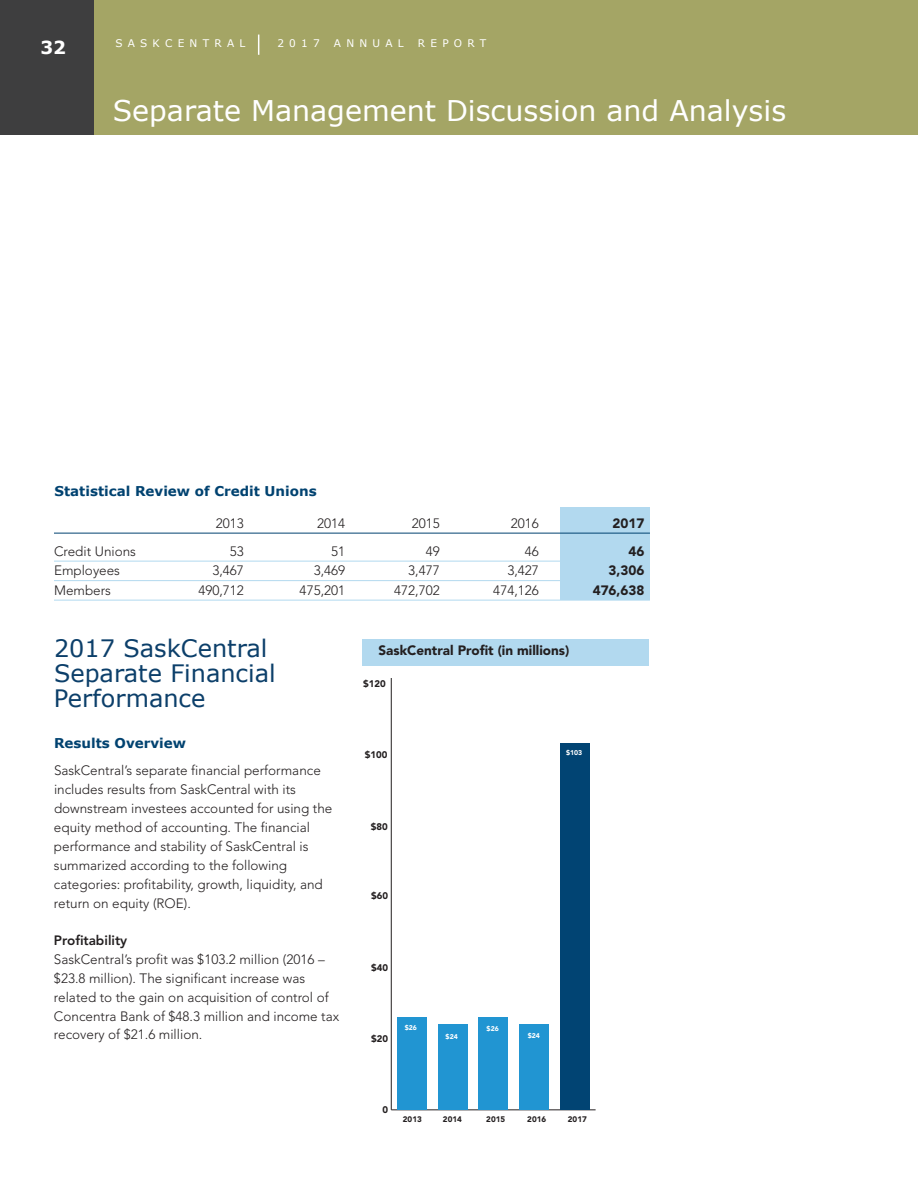
<style>
.page{position:relative;width:918px;height:1188px;background:#fff}
.page>*{position:absolute;margin:0;border:0;box-sizing:border-box;transform-origin:0 0}
.t1{font:28.5px "Verdana";color:#fff}
.t2{font:24px/24.9px "Verdana";color:#0c3f6a}
.t3{font:700 18px "Verdana";color:#fff}
.t4{font:300 13.5px/18.9px "Avenir";color:#231f20}
.t5{font:900 13.5px "Avenir";color:#231f20}
.t6{font:700 13.5px "Verdana";color:#004270}
.t7{font:800 13.5px "Avenir";color:#231f20}
.t8{font:10.5px "Verdana";letter-spacing:.5em;color:#fff}
.t9{font:900 9.6px "Avenir";color:#231f20}
.t10{font:900 7.95px "Avenir";color:#231f20}
.t11{font:900 6.9px "Avenir";color:#fff}
</style>
<div class="page">
<div style="left:0;top:0;width:94px;height:135px;background:#3e3e3f"></div>
<div style="left:94px;top:0;width:824px;height:135px;background:#a4a565"></div>
<svg style="left:258px;top:35px;width:1px;height:20px"></svg>
<div style="left:561px;top:507px;width:89px;height:93px;background:#b2d9ef"></div>
<hr style="left:54px;top:533px;width:596px;height:1px;background:#004270">
<hr style="left:54px;top:561px;width:596px;height:1px;background:#b2d9ef">
<hr style="left:54px;top:580px;width:596px;height:1px;background:#b2d9ef">
<hr style="left:54px;top:600px;width:596px;height:1px;background:#b2d9ef">
<div style="left:362px;top:639px;width:287px;height:27px;background:#b2d9ef"></div>
<hr style="left:391px;top:1110px;width:205px;height:1px;background:#231f20">
<hr style="left:391px;top:679px;width:1px;height:431px;background:#231f20">
<div style="left:397px;top:1017px;width:29px;height:93px;background:#2195d2"></div>
<div style="left:438px;top:1024px;width:29px;height:86px;background:#2195d2"></div>
<div style="left:479px;top:1017px;width:29px;height:93px;background:#2195d2"></div>
<div style="left:520px;top:1024px;width:29px;height:86px;background:#2195d2"></div>
<div style="left:560px;top:743px;width:30px;height:367px;background:#014473"></div>
<h3 class="t3" style="left:40px;top:35px;width:27px">32</h3>
<p class="t8" style="left:116px;top:37px;width:131px">SASKCENTRAL</p>
<p class="t8" style="left:277px;top:37px;width:44px">2017</p>
<p class="t8" style="left:334px;top:37px;width:71px">ANNUAL</p>
<p class="t8" style="left:418px;top:37px;width:70px">REPORT</p>
<h1 class="t1" style="left:113px;top:92px;width:675px">Separate Management Discussion and Analysis</h1>
<p class="t6" style="left:55px;top:483px;width:264px">Statistical Review of Credit Unions</p>
<p class="t4" style="left:216px;top:514px;width:30px">2013</p>
<p class="t4" style="left:317px;top:514px;width:30px">2014</p>
<p class="t4" style="left:412px;top:514px;width:30px">2015</p>
<p class="t4" style="left:511px;top:514px;width:30px">2016</p>
<p class="t5" style="left:613px;top:512px;width:33px">2017</p>
<p class="t4" style="left:54px;top:542px;width:84px">Credit Unions</p>
<p class="t4" style="left:230px;top:542px;width:16px">53</p>
<p class="t4" style="left:331px;top:542px;width:16px">51</p>
<p class="t4" style="left:426px;top:542px;width:16px">49</p>
<p class="t4" style="left:525px;top:542px;width:16px">46</p>
<p class="t5" style="left:629px;top:540px;width:17px">46</p>
<p class="t4" style="left:54px;top:561px;width:68px">Employees</p>
<p class="t4" style="left:212px;top:561px;width:33px">3,467</p>
<p class="t4" style="left:314px;top:561px;width:33px">3,469</p>
<p class="t4" style="left:408px;top:561px;width:33px">3,477</p>
<p class="t4" style="left:507px;top:561px;width:33px">3,427</p>
<p class="t5" style="left:609px;top:559px;width:37px">3,306</p>
<p class="t4" style="left:54px;top:581px;width:59px">Members</p>
<p class="t4" style="left:198px;top:581px;width:47px">490,712</p>
<p class="t4" style="left:300px;top:581px;width:47px">475,201</p>
<p class="t4" style="left:394px;top:581px;width:47px">472,702</p>
<p class="t4" style="left:493px;top:581px;width:47px">474,126</p>
<p class="t5" style="left:593px;top:579px;width:53px">476,638</p>
<h2 class="t2" style="left:54px;top:635px;width:223px">2017 SaskCentral<br>Separate Financial<br>Performance</h2>
<p class="t6" style="left:54px;top:734px;width:134px">Results Overview</p>
<p class="t4" style="left:54px;top:761px;width:280px">SaskCentral’s separate financial performance includes results from SaskCentral with its downstream investees accounted for using the equity method of accounting. The financial performance and stability of SaskCentral is summarized according to the following categories: profitability, growth, liquidity, and return on equity (ROE).</p>
<p class="t7" style="left:54px;top:930px;width:75px">Profitability</p>
<p class="t4" style="left:54px;top:950px;width:287px">SaskCentral’s profit was $103.2 million (2016 – $23.8 million). The significant increase was related to the gain on acquisition of control of Concentra Bank of $48.3 million and income tax recovery of $21.6 million.</p>
<p class="t5" style="left:378px;top:639px;width:192px">SaskCentral Profit (in millions)</p>
<p class="t9" style="left:363px;top:676px;width:24px">$120</p>
<p class="t9" style="left:365px;top:747px;width:24px">$100</p>
<p class="t9" style="left:371px;top:818px;width:19px">$80</p>
<p class="t9" style="left:371px;top:888px;width:19px">$60</p>
<p class="t9" style="left:371px;top:959px;width:19px">$40</p>
<p class="t9" style="left:371px;top:1031px;width:19px">$20</p>
<p class="t11" style="left:405px;top:1022px;width:14px">$26</p>
<p class="t11" style="left:446px;top:1030px;width:14px">$24</p>
<p class="t11" style="left:487px;top:1022px;width:14px">$26</p>
<p class="t11" style="left:566px;top:747px;width:18px">$103</p>
<p class="t11" style="left:528px;top:1030px;width:14px">$24</p>
<p class="t9" style="left:382px;top:1102px;width:7px">0</p>
<p class="t10" style="left:403px;top:1112px;width:20px">2013</p>
<p class="t10" style="left:443px;top:1112px;width:20px">2014</p>
<p class="t10" style="left:486px;top:1112px;width:20px">2015</p>
<p class="t10" style="left:527px;top:1112px;width:20px">2016</p>
<p class="t10" style="left:568px;top:1112px;width:20px">2017</p>
</div>
